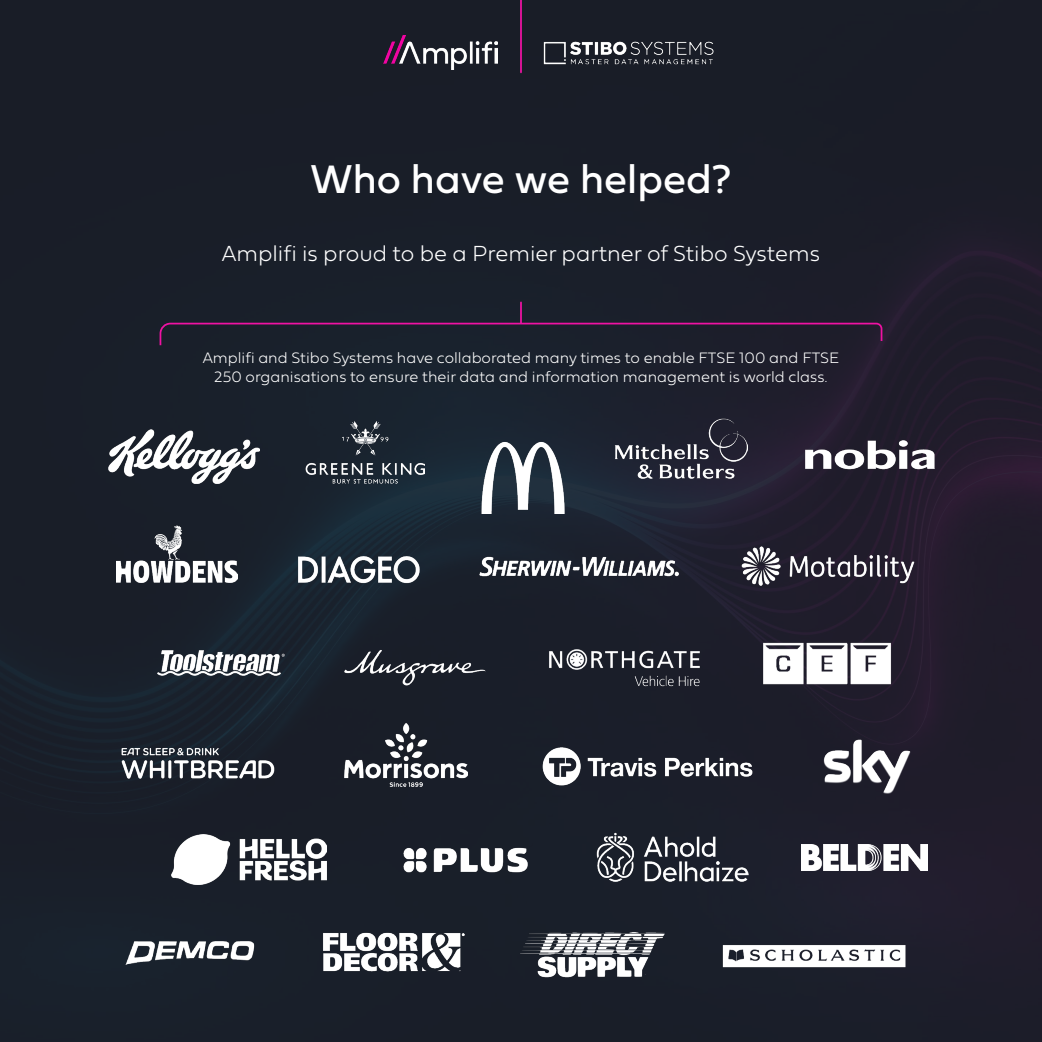
<style>
.page{position:relative;width:1042px;height:1042px;background:#fff}
.page>*{position:absolute;margin:0;border:0;box-sizing:border-box;transform-origin:0 0}
.t1{font:42px "Fieldwork Geo Regular";color:#fff}
.t2{font:100 22.75px "Fieldwork Geo";color:#fff}
.t3{font:100 15.75px/18.9px "Fieldwork Geo";color:#fff;text-align:center}
</style>
<div class="page">
<img style="left:0;top:0;width:1041px;height:1041px">
<hr style="left:520px;top:0;width:2px;height:72px;background:#ef12a3">
<img style="left:384px;top:36px;width:113px;height:33px">
<img style="left:538px;top:32px;width:180px;height:42px">
<hr style="left:520px;top:302px;width:2px;height:21px;background:#ef12a3">
<svg style="left:159px;top:322px;width:724px;height:25px;background:#291e33"></svg>
<img style="left:427px;top:405px;width:143px;height:108px">
<img style="left:295px;top:553px;width:126px;height:32px">
<img style="left:735px;top:540px;width:185px;height:51px">
<img style="left:154px;top:646px;width:133px;height:33px">
<img style="left:539px;top:626px;width:169px;height:59px">
<img style="left:760px;top:639px;width:133px;height:46px">
<img style="left:116px;top:742px;width:161px;height:43px">
<img style="left:344px;top:722px;width:123px;height:64px">
<img style="left:538px;top:685px;width:218px;height:127px">
<img style="left:171px;top:833px;width:155px;height:51px">
<img style="left:392px;top:815px;width:146px;height:82px">
<img style="left:596px;top:832px;width:152px;height:49px">
<img style="left:109px;top:430px;width:150px;height:53px">
<img style="left:305px;top:421px;width:120px;height:62px">
<img style="left:614px;top:418px;width:133px;height:60px">
<img style="left:803px;top:439px;width:131px;height:31px">
<img style="left:819px;top:735px;width:93px;height:65px">
<img style="left:326px;top:642px;width:167px;height:49px">
<img style="left:476px;top:550px;width:206px;height:29px">
<img style="left:116px;top:525px;width:122px;height:57px">
<img style="left:801px;top:844px;width:126px;height:25px">
<img style="left:123px;top:929px;width:133px;height:44px">
<img style="left:320px;top:930px;width:147px;height:43px">
<img style="left:520px;top:922px;width:144px;height:64px">
<img style="left:712px;top:931px;width:203px;height:48px">
<p class="t1" style="left:310px;top:145px;width:422px">Who have we helped?</p>
<p class="t2" style="left:222px;top:235px;width:599px">Amplifi is proud to be a Premier partner of Stibo Systems</p>
<p class="t3" style="left:203px;top:347px;width:637px">Amplifi and Stibo Systems have collaborated many times to enable FTSE 100 and FTSE<br>250 organisations to ensure their data and information management is world class.</p>
</div>
